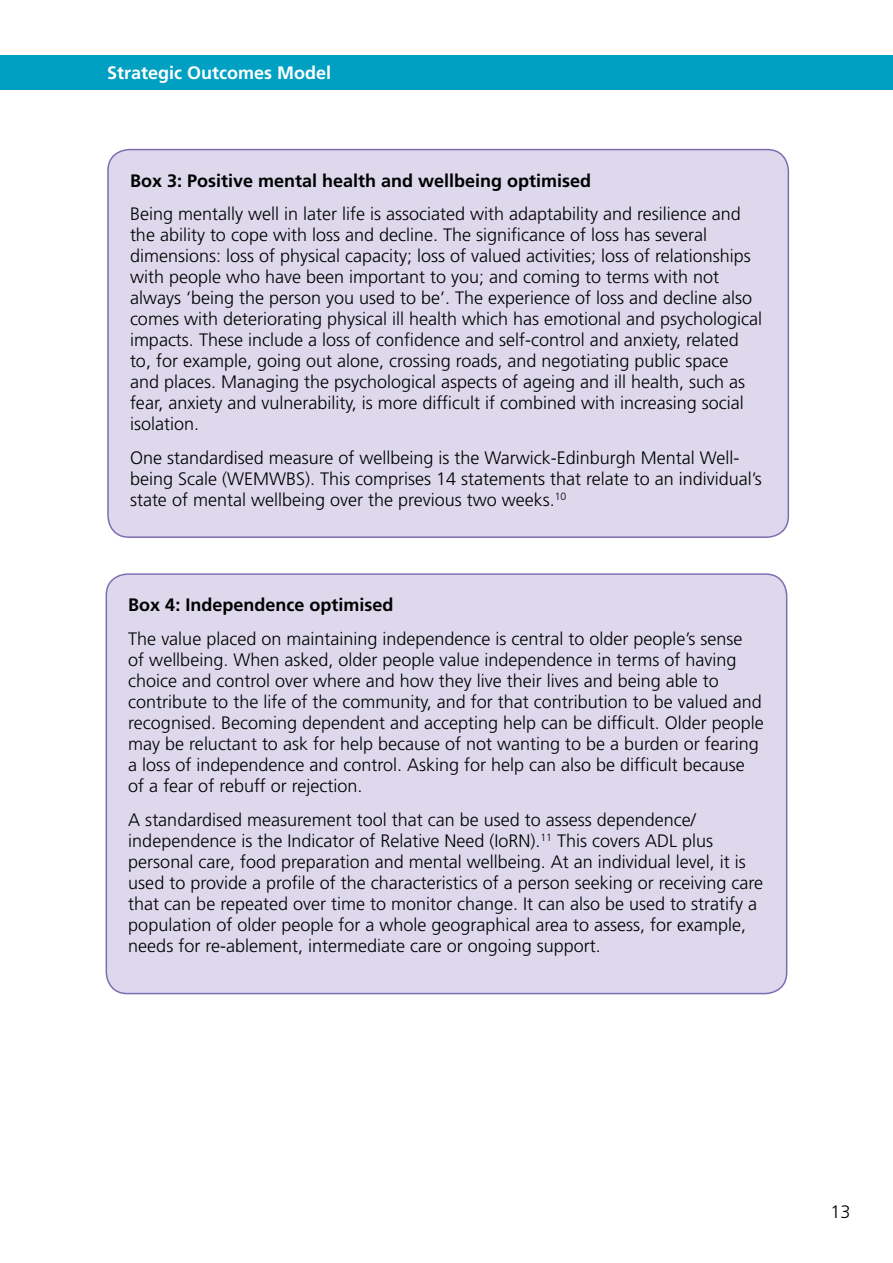
<style>
.page{position:relative;width:893px;height:1263px;background:#fff}
.page>*{position:absolute;margin:0;border:0;box-sizing:border-box;transform-origin:0 0}
.Body_text{font:300 18px/21px "Frutiger LT Std";color:#000}
.Body_text-2{font:700 18px "Frutiger LT Std";color:#000}
.t1{font:700 18px "Frutiger LT Std";color:#fff}
</style>
<div class="page">
<div style="left:0;top:55px;width:893px;height:34px;background:#00a0c2"></div>
<div style="left:106px;top:574px;width:681px;height:419px;background:#ddd8ec;border-radius:21px"></div>
<div style="left:106px;top:573px;width:681px;height:421px;border:2px solid #7f6db1;border-radius:21px"></div>
<div style="left:108px;top:150px;width:680px;height:387px;background:#ddd8ec;border-radius:21px"></div>
<div style="left:107px;top:149px;width:682px;height:389px;border:2px solid #7f6db1;border-radius:21px"></div>
<p class="t1" style="left:107px;top:62px;width:226px">Strategic Outcomes Model</p>
<p class="Body_text-2" style="left:130px;top:170px;width:463px">Box 3: Positive mental health and wellbeing optimised</p>
<p class="Body_text" style="left:130px;top:204px;width:634px">Being mentally well in later life is associated with adaptability and resilience and the ability to cope with loss and decline. The significance of loss has several dimensions: loss of physical capacity; loss of valued activities; loss of relationships with people who have been important to you; and coming to terms with not always ‘being the person you used to be’. The experience of loss and decline also comes with deteriorating physical ill health which has emotional and psychological impacts. These include a loss of confidence and self-control and anxiety, related to, for example, going out alone, crossing roads, and negotiating public space<br>and places. Managing the psychological aspects of ageing and ill health, such as fear, anxiety and vulnerability, is more difficult if combined with increasing social isolation.</p>
<p class="Body_text" style="left:130px;top:448px;width:633px">One standardised measure of wellbeing is the Warwick-Edinburgh Mental Well&shy;being Scale (WEMWBS). This comprises 14 statements that relate to an individual’s state of mental wellbeing over the previous two weeks.<sup>10</sup></p>
<p class="Body_text-2" style="left:128px;top:594px;width:267px">Box 4: Independence optimised</p>
<p class="Body_text" style="left:128px;top:628px;width:637px">The value placed on maintaining independence is central to older people’s sense<br>of wellbeing. When asked, older people value independence in terms of having choice and control over where and how they live their lives and being able to contribute to the life of the community, and for that contribution to be valued and recognised. Becoming dependent and accepting help can be difficult. Older people may be reluctant to ask for help because of not wanting to be a burden or fearing a loss of independence and control. Asking for help can also be difficult because of a fear of rebuff or rejection.</p>
<p class="Body_text" style="left:128px;top:809px;width:636px">A standardised measurement tool that can be used to assess dependence/ independence is the Indicator of Relative Need (IoRN).<sup>11</sup> This covers ADL plus personal care, food preparation and mental wellbeing. At an individual level, it is used to provide a profile of the characteristics of a person seeking or receiving care that can be repeated over time to monitor change. It can also be used to stratify a population of older people for a whole geographical area to assess, for example, needs for re-ablement, intermediate care or ongoing support.</p>
<p class="Body_text" style="left:830px;top:1202px;width:22px">13</p>
</div>
